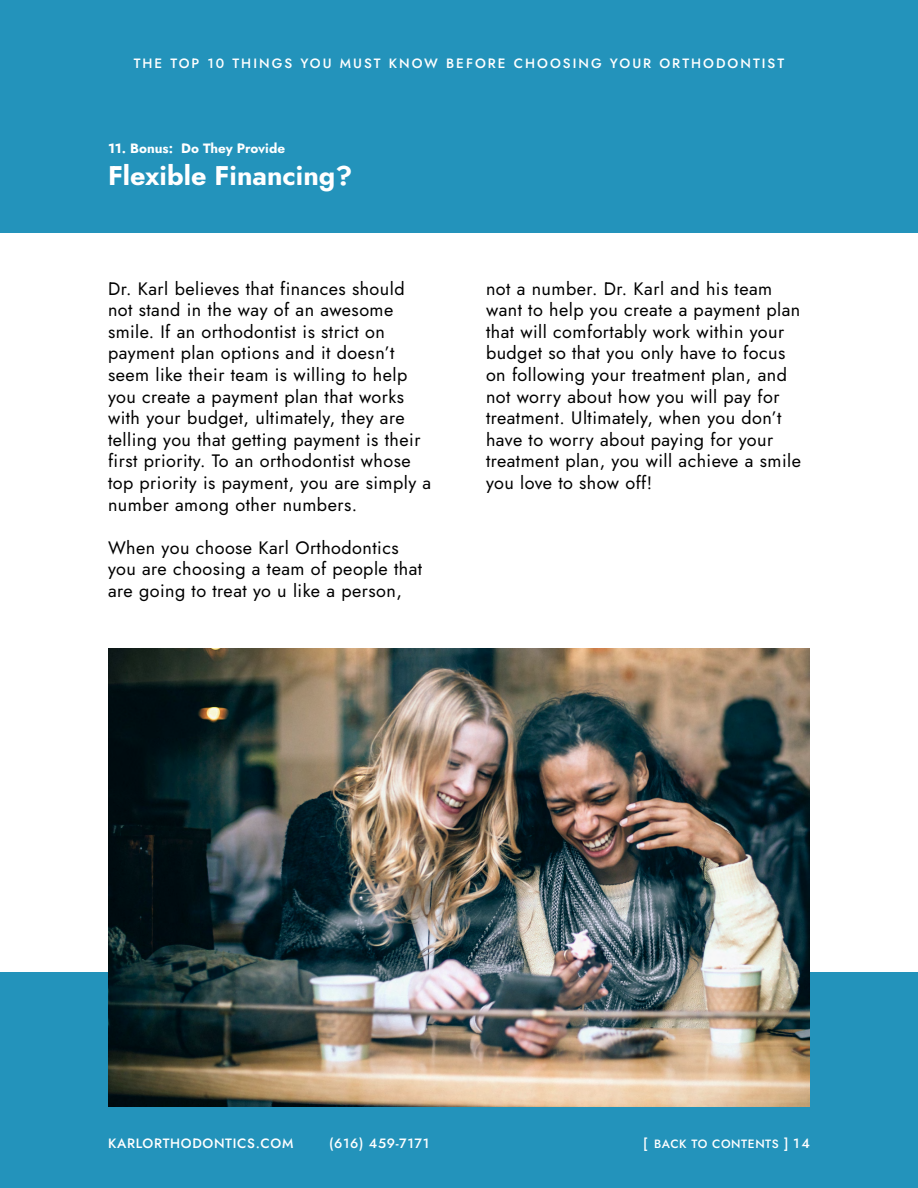
<style>
.page{position:relative;width:918px;height:1188px;background:#fff}
.page>*{position:absolute;margin:0;border:0;box-sizing:border-box;transform-origin:0 0}
.t1{font:700 27px "Jost";color:#fff}
.t2{font:18px/21.6px "Jost";letter-spacing:.025em;color:#000}
.t3{font:500 13.5px "Jost";letter-spacing:.15em;color:#fff}
.t4{font:500 13.5px "Jost";letter-spacing:.05em;color:#fff}
.t5{font:700 13.5px "Jost";color:#fff}
.t6{font:500 12px "Jost";letter-spacing:.05em;color:#fff}
.s1{font-size:13.5px}
</style>
<div class="page">
<div style="left:0;top:0;width:918px;height:232px;background:#2393bb"></div>
<div style="left:0;top:972px;width:918px;height:216px;background:#2393bb"></div>
<img style="left:108px;top:648px;width:702px;height:459px">
<p class="t3" style="left:134px;top:55px;width:652px">THE TOP 10 THINGS YOU MUST KNOW BEFORE CHOOSING YOUR ORTHODONTIST</p>
<p class="t5" style="left:108px;top:139px;width:179px">11. Bonus: Do They Provide</p>
<h1 class="t1" style="left:108px;top:158px;width:246px">Flexible Financing?</h1>
<p class="t2" style="left:108px;top:278px;width:325px">Dr. Karl believes that finances should not stand in the way of an awesome smile. If an orthodontist is strict on payment plan options and it doesn’t seem like their team is willing to help you create a payment plan that works with your budget, ultimately, they are telling you that getting payment is their first priority. To an orthodontist whose top priority is payment, you are simply a number among other numbers.</p>
<p class="t2" style="left:108px;top:537px;width:316px">When you choose Karl Orthodontics you are choosing a team of people that are going to treat yo u like a person,</p>
<p class="t2" style="left:486px;top:278px;width:317px">not a number. Dr. Karl and his team want to help you create a payment plan that will comfortably work within your budget so that you only have to focus on following your treatment plan, and not worry about how you will pay for treatment. Ultimately, when you don’t have to worry about paying for your treatment plan, you will achieve a smile you love to show off!</p>
<p class="t4" style="left:108px;top:1135px;width:187px">KARLORTHODONTICS.COM</p>
<p class="t4" style="left:329px;top:1135px;width:102px">(616) 459-7171</p>
<p class="t6" style="left:643px;top:1136px;width:168px"><span class="s1">[</span> BACK TO CONTENTS <span class="s1">] 14</span></p>
</div>
